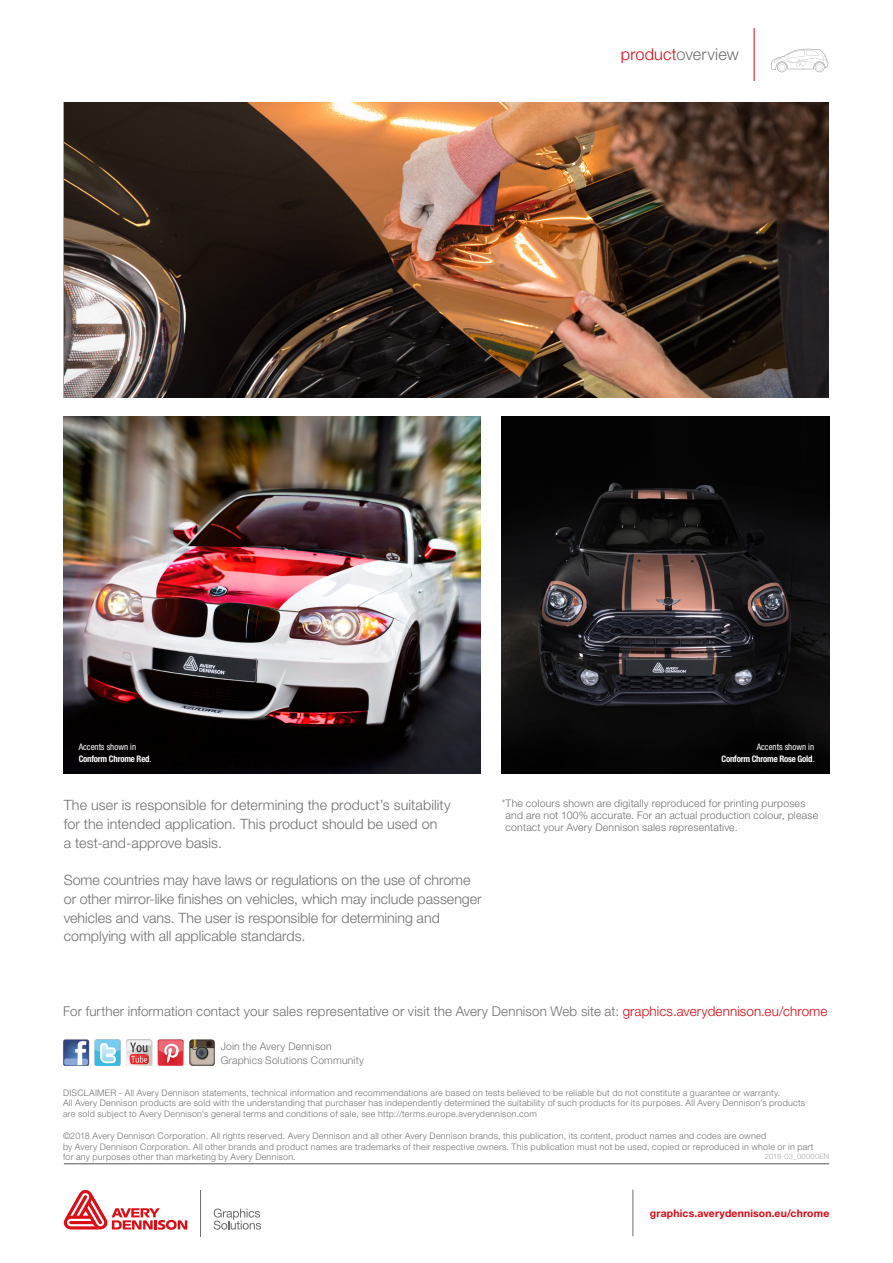
<style>
.page{position:relative;width:893px;height:1263px;background:#fff}
.page>*{position:absolute;margin:0;border:0;box-sizing:border-box;transform-origin:0 0}
.t1{font:300 16.35px "Helvetica Neue LT Std";letter-spacing:.01em;color:#706f6f}
.Platte_Tekst{font:300 14.25px/18.8px "Helvetica Neue LT Std";color:#706f6f}
.Platte_Tekst-2{font:300 13.5px "Helvetica Neue LT Std";letter-spacing:.01em;color:#706f6f}
.Platte_Tekst-3{font:300 10.5px/12px "Helvetica Neue LT Std";letter-spacing:.02em;color:#706f6f}
.t2{font:300 10.5px/14.7px "Helvetica Neue LT Std";letter-spacing:.02em;color:#747373}
.URL{font:700 10.5px "Helvetica Neue LT Std";letter-spacing:.015em;color:#db0812}
.Warrenty{font:300 9px/10.5px "Helvetica Neue LT Std";letter-spacing:.03em;color:#747373}
.t3{font:700 condensed 9px/12px "Helvetica Neue LT Std";letter-spacing:-.025em;color:#fff;text-align:right}
.Tussen_Kop{font:300 7.5px "Helvetica Neue LT Std";letter-spacing:.025em;color:#a8a8a7}
.s1{color:#db0812}
.s2{font-weight:400}
</style>
<div class="page">
<hr style="left:64px;top:1163px;width:765px;height:1px;background:#575756">
<hr style="left:201px;top:1190px;width:1px;height:46px;background:#6f6f6e">
<svg style="left:64px;top:1189px;width:123px;height:41px"></svg>
<svg style="left:214px;top:1208px;width:47px;height:22px"></svg>
<hr style="left:754px;top:28px;width:1px;height:53px;background:#db0812">
<svg style="left:771px;top:49px;width:57px;height:23px"></svg>
<hr style="left:633px;top:1189px;width:1px;height:47px;background:#706f6f">
<img style="left:502px;top:417px;width:327px;height:357px">
<img style="left:63px;top:1039px;width:152px;height:27px">
<img style="left:64px;top:102px;width:765px;height:296px">
<img style="left:63px;top:417px;width:417px;height:357px">
<p class="t1" style="left:621px;top:44px;width:120px"><span class="s1">product</span>overview</p>
<p class="t3" style="left:79px;top:741px;width:74px;text-align:left"><span class="s2">Accents shown in<br></span>Conform Chrome Red<span class="s2">.</span></p>
<p class="Platte_Tekst" style="left:64px;top:795px;width:388px">The user is responsible for determining the product’s suitability for the intended application. This product should be used on<br>a test-and-approve basis.</p>
<p class="Platte_Tekst" style="left:64px;top:870px;width:419px">Some countries may have laws or regulations on the use of chrome or other mirror-like finishes on vehicles, which may include passenger vehicles and vans. The user is responsible for determining and complying with all applicable standards.</p>
<p class="t3" style="left:722px;top:741px;width:94px"><span class="s2">Accents shown in<br></span>Conform Chrome Rose Gold<span class="s2">.</span></p>
<p class="Platte_Tekst-3" style="left:506px;top:797px;width:314px;text-indent:-4px">*The colours shown are digitally reproduced for printing purposes and are not 100% accurate. For an actual production colour, please contact your Avery Dennison sales representative.</p>
<p class="Platte_Tekst-2" style="left:63px;top:1003px;width:766px">For further information contact your sales representative or visit the Avery Dennison Web site at: <span class="s1">graphics.averydennison.eu/chrome</span></p>
<p class="t2" style="left:221px;top:1038px;width:145px">Join the Avery Dennison<br>Graphics Solutions Community</p>
<p class="Warrenty" style="left:63px;top:1087px;width:744px">DISCLAIMER - All Avery Dennison statements, technical information and recommendations are based on tests believed to be reliable but do not constitute a guarantee or warranty.<br>All Avery Dennison products are sold with the understanding that purchaser has independently determined the suitability of such products for its purposes. All Avery Dennison’s products are sold subject to Avery Dennison’s general terms and conditions of sale, see http://terms.europe.averydennison.com</p>
<p class="Warrenty" style="left:63px;top:1131px;width:752px">©2018 Avery Dennison Corporation. All rights reserved. Avery Dennison and all other Avery Dennison brands, this publication, its content, product names and codes are owned<br>by Avery Dennison Corporation. All other brands and product names are trademarks of their respective owners. This publication must not be used, copied or reproduced in whole or in part for any purposes other than marketing by Avery Dennison.</p>
<p class="Tussen_Kop" style="left:765px;top:1152px;width:66px">2018-03_00000EN</p>
<p class="URL" style="left:650px;top:1207px;width:181px">graphics.averydennison.eu/chrome</p>
</div>
